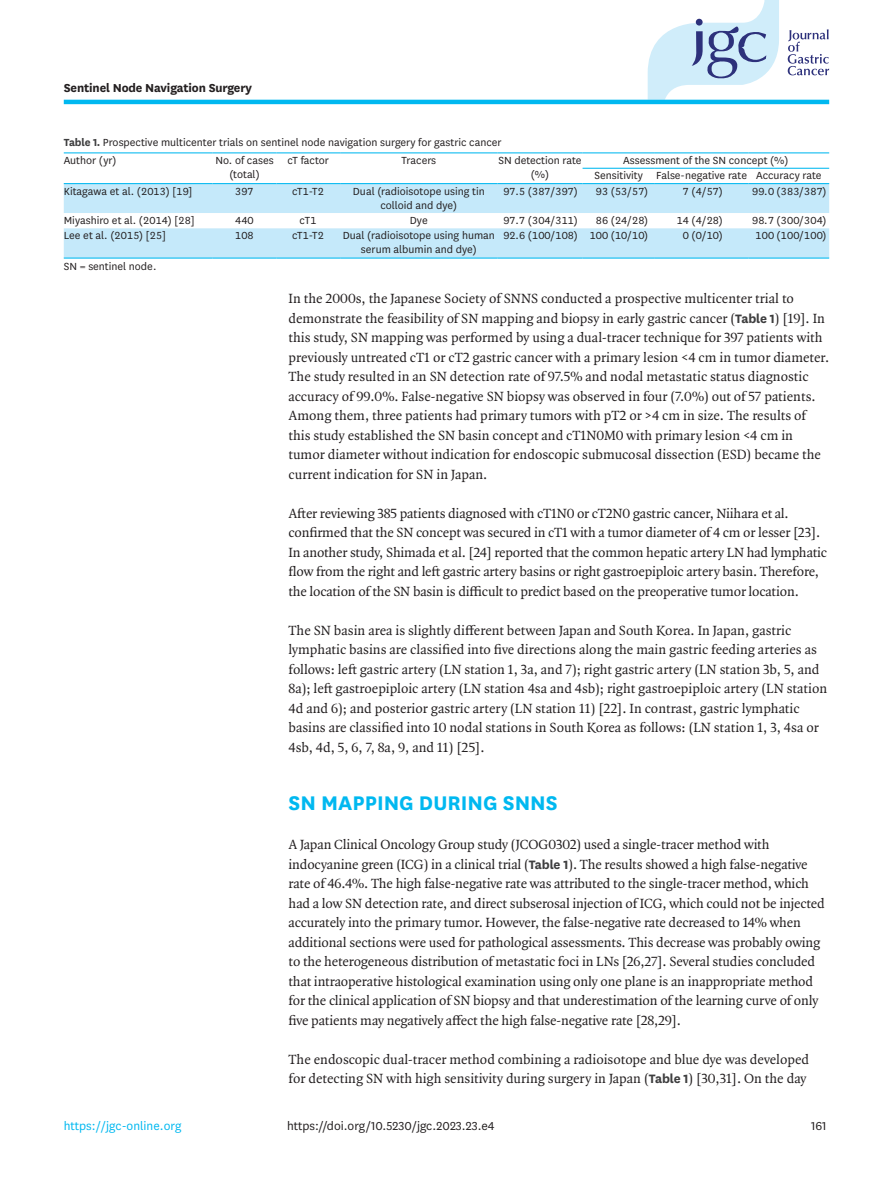
<style>
.page{position:relative;width:893px;height:1191px;background:#fff}
.page>*{position:absolute;margin:0;border:0;box-sizing:border-box;transform-origin:0 0}
.body_title1{font:700 23.1px "National";color:#00b8f0}
.body_p{font:14.25px/19.5px "Quadraat OT";color:#231f20}
.body_p_first{font:14.25px/19.5px "Quadraat OT";letter-spacing:-.01em;color:#231f20}
.doi_running_footer{font:13.5px "National";color:#231f20}
.alt-title-type{font:700 13.5px "National";letter-spacing:-.01em;color:#231f20}
.t1{font:13.5px "National";color:#00b8f0}
.tbody_entry{font:12px/13.5px "National";color:#231f20;text-align:center}
.thead_entry{font:12px/13.5px "National";color:#231f20;text-align:center}
.table-wrap_caption{font:12px "National";color:#231f20}
.tbody_entry-2{font:12px "National";letter-spacing:-.025em;color:#231f20}
.table-wrap-foot_p_fi{font:12px "National";color:#231f20}
.tbody_entry-3{font:12px "National";letter-spacing:-.05em;color:#231f20}
.s1{font-weight:700;color:#3e3e3f}
.s2{font-family:"National";font-weight:700;color:#3e3e3f}
</style>
<div class="page">
<svg style="left:648px;top:0;width:131px;height:100px"></svg>
<svg style="left:788px;top:29px;width:41px;height:46px"></svg>
<hr style="left:64px;top:100px;width:765px;height:4px;background:#00b8f0">
<svg style="left:64px;top:184px;width:765px;height:73px;fill:#c5e9fa"></svg>
<hr style="left:64px;top:152px;width:149px;height:1px;background:#00b8f0">
<hr style="left:213px;top:152px;width:63px;height:1px;background:#00b8f0">
<hr style="left:276px;top:152px;width:64px;height:1px;background:#00b8f0">
<hr style="left:340px;top:152px;width:157px;height:1px;background:#00b8f0">
<hr style="left:497px;top:152px;width:86px;height:1px;background:#00b8f0">
<hr style="left:583px;top:152px;width:72px;height:1px;background:#00b8f0">
<hr style="left:655px;top:152px;width:93px;height:1px;background:#00b8f0">
<hr style="left:748px;top:152px;width:81px;height:1px;background:#00b8f0">
<hr style="left:583px;top:168px;width:72px;height:1px;background:#00b8f0">
<hr style="left:655px;top:168px;width:93px;height:1px;background:#00b8f0">
<hr style="left:748px;top:168px;width:81px;height:1px;background:#00b8f0">
<hr style="left:64px;top:183px;width:149px;height:1px;background:#00b8f0">
<hr style="left:213px;top:183px;width:63px;height:1px;background:#00b8f0">
<hr style="left:276px;top:183px;width:64px;height:1px;background:#00b8f0">
<hr style="left:340px;top:183px;width:157px;height:1px;background:#00b8f0">
<hr style="left:497px;top:183px;width:86px;height:1px;background:#00b8f0">
<hr style="left:583px;top:183px;width:72px;height:1px;background:#00b8f0">
<hr style="left:655px;top:183px;width:93px;height:1px;background:#00b8f0">
<hr style="left:748px;top:183px;width:81px;height:1px;background:#00b8f0">
<hr style="left:64px;top:257px;width:149px;height:2px;background:#00b8f0">
<hr style="left:213px;top:257px;width:63px;height:2px;background:#00b8f0">
<hr style="left:276px;top:257px;width:64px;height:2px;background:#00b8f0">
<hr style="left:340px;top:257px;width:157px;height:2px;background:#00b8f0">
<hr style="left:497px;top:257px;width:86px;height:2px;background:#00b8f0">
<hr style="left:583px;top:257px;width:72px;height:2px;background:#00b8f0">
<hr style="left:655px;top:257px;width:93px;height:2px;background:#00b8f0">
<hr style="left:748px;top:257px;width:81px;height:2px;background:#00b8f0">
<p class="alt-title-type" style="left:64px;top:78px;width:190px">Sentinel Node Navigation Surgery</p>
<p class="table-wrap_caption" style="left:64px;top:135px;width:439px"><span class="s1">Table 1.</span> Prospective multicenter trials on sentinel node navigation surgery for gastric cancer</p>
<p class="thead_entry" style="left:64px;top:153px;width:54px">Author (yr)</p>
<p class="thead_entry" style="left:215px;top:153px;width:60px">No. of cases (total)</p>
<p class="thead_entry" style="left:288px;top:153px;width:43px">cT factor</p>
<p class="thead_entry" style="left:401px;top:153px;width:36px">Tracers</p>
<p class="thead_entry" style="left:498px;top:153px;width:85px">SN detection rate (%)</p>
<p class="thead_entry" style="left:623px;top:153px;width:167px">Assessment of the SN concept (%)</p>
<p class="thead_entry" style="left:595px;top:168px;width:50px">Sensitivity</p>
<p class="thead_entry" style="left:656px;top:168px;width:92px">False-negative rate</p>
<p class="thead_entry" style="left:756px;top:168px;width:67px">Accuracy rate</p>
<p class="tbody_entry" style="left:64px;top:184px;width:130px">Kitagawa et al. (2013) [19]</p>
<p class="tbody_entry" style="left:235px;top:184px;width:21px">397</p>
<p class="tbody_entry" style="left:292px;top:184px;width:34px">cT1-T2</p>
<p class="tbody_entry" style="left:353px;top:184px;width:133px">Dual (radioisotope using tin colloid and dye)</p>
<p class="tbody_entry" style="left:503px;top:184px;width:76px">97.5 (387/397)</p>
<p class="tbody_entry" style="left:596px;top:184px;width:54px">93 (53/57)</p>
<p class="tbody_entry" style="left:683px;top:184px;width:42px">7 (4/57)</p>
<p class="tbody_entry" style="left:752px;top:184px;width:76px">99.0 (383/387)</p>
<p class="tbody_entry" style="left:64px;top:213px;width:132px">Miyashiro et al. (2014) [28]</p>
<p class="tbody_entry" style="left:235px;top:213px;width:21px">440</p>
<p class="tbody_entry" style="left:300px;top:213px;width:19px">cT1</p>
<p class="tbody_entry" style="left:410px;top:213px;width:19px">Dye</p>
<p class="tbody_entry" style="left:503px;top:213px;width:76px">97.7 (304/311)</p>
<p class="tbody_entry" style="left:596px;top:213px;width:54px">86 (24/28)</p>
<p class="tbody_entry" style="left:676px;top:213px;width:48px">14 (4/28)</p>
<p class="tbody_entry" style="left:752px;top:213px;width:76px">98.7 (300/304)</p>
<p class="tbody_entry-2" style="left:64px;top:228px;width:104px">Lee et al. (2015) [25]</p>
<p class="tbody_entry" style="left:235px;top:228px;width:21px">108</p>
<p class="tbody_entry" style="left:292px;top:228px;width:34px">cT1-T2</p>
<p class="tbody_entry" style="left:343px;top:228px;width:154px">Dual (radioisotope using human serum albumin and dye)</p>
<p class="tbody_entry" style="left:503px;top:228px;width:76px">92.6 (100/108)</p>
<p class="tbody_entry" style="left:589px;top:228px;width:60px">100 (10/10)</p>
<p class="tbody_entry" style="left:683px;top:228px;width:42px">0 (0/10)</p>
<p class="tbody_entry-3" style="left:755px;top:228px;width:73px">100 (100/100)</p>
<p class="table-wrap-foot_p_fi" style="left:64px;top:259px;width:94px">SN = sentinel node.</p>
<p class="body_p" style="left:289px;top:289px;width:542px">In the 2000s, the Japanese Society of SNNS conducted a prospective multicenter trial to demonstrate the feasibility of SN mapping and biopsy in early gastric cancer (<span class="s2">Table 1</span>) [19]. In this study, SN mapping was performed by using a dual-tracer technique for 397 patients with previously untreated cT1 or cT2 gastric cancer with a primary lesion &lt;4 cm in tumor diameter.<br>The study resulted in an SN detection rate of 97.5% and nodal metastatic status diagnostic accuracy of 99.0%. False-negative SN biopsy was observed in four (7.0%) out of 57 patients.<br>Among them, three patients had primary tumors with pT2 or &gt;4 cm in size. The results of this study established the SN basin concept and cT1N0M0 with primary lesion &lt;4 cm in tumor diameter without indication for endoscopic submucosal dissection (ESD) became the current indication for SN in Japan.</p>
<p class="body_p" style="left:289px;top:503px;width:540px">After reviewing 385 patients diagnosed with cT1N0 or cT2N0 gastric cancer, Niihara et al. confirmed that the SN concept was secured in cT1 with a tumor diameter of 4 cm or lesser [23].<br>In another study, Shimada et al. [24] reported that the common hepatic artery LN had lymphatic flow from the right and left gastric artery basins or right gastroepiploic artery basin. Therefore, the location of the SN basin is difficult to predict based on the preoperative tumor location.</p>
<p class="body_p" style="left:289px;top:620px;width:540px">The SN basin area is slightly different between Japan and South Korea. In Japan, gastric lymphatic basins are classified into five directions along the main gastric feeding arteries as follows: left gastric artery (LN station 1, 3a, and 7); right gastric artery (LN station 3b, 5, and 8a); left gastroepiploic artery (LN station 4sa and 4sb); right gastroepiploic artery (LN station 4d and 6); and posterior gastric artery (LN station 11) [22]. In contrast, gastric lymphatic basins are classified into 10 nodal stations in South Korea as follows: (LN station 1, 3, 4sa or 4sb, 4d, 5, 6, 7, 8a, 9, and 11) [25].</p>
<p class="body_title1" style="left:289px;top:787px;width:271px">SN MAPPING DURING SNNS</p>
<p class="body_p_first" style="left:289px;top:835px;width:538px">A Japan Clinical Oncology Group study (JCOG0302) used a single-tracer method with indocyanine green (ICG) in a clinical trial (<span class="s2">Table 1</span>). The results showed a high false-negative rate of 46.4%. The high false-negative rate was attributed to the single-tracer method, which had a low SN detection rate, and direct subserosal injection of ICG, which could not be injected accurately into the primary tumor. However, the false-negative rate decreased to 14% when additional sections were used for pathological assessments. This decrease was probably owing to the heterogeneous distribution of metastatic foci in LNs [26,27]. Several studies concluded that intraoperative histological examination using only one plane is an inappropriate method for the clinical application of SN biopsy and that underestimation of the learning curve of only five patients may negatively affect the high false-negative rate [28,29].</p>
<p class="body_p" style="left:289px;top:1049px;width:522px">The endoscopic dual-tracer method combining a radioisotope and blue dye was developed for detecting SN with high sensitivity during surgery in Japan (<span class="s2">Table 1</span>) [30,31]. On the day</p>
<p class="doi_running_footer" style="left:811px;top:1116px;width:17px">161</p>
<p class="t1" style="left:64px;top:1116px;width:119px">https://jgc-online.org</p>
<p class="doi_running_footer" style="left:287px;top:1116px;width:209px">https://doi.org/10.5230/jgc.2023.23.e4</p>
</div>
